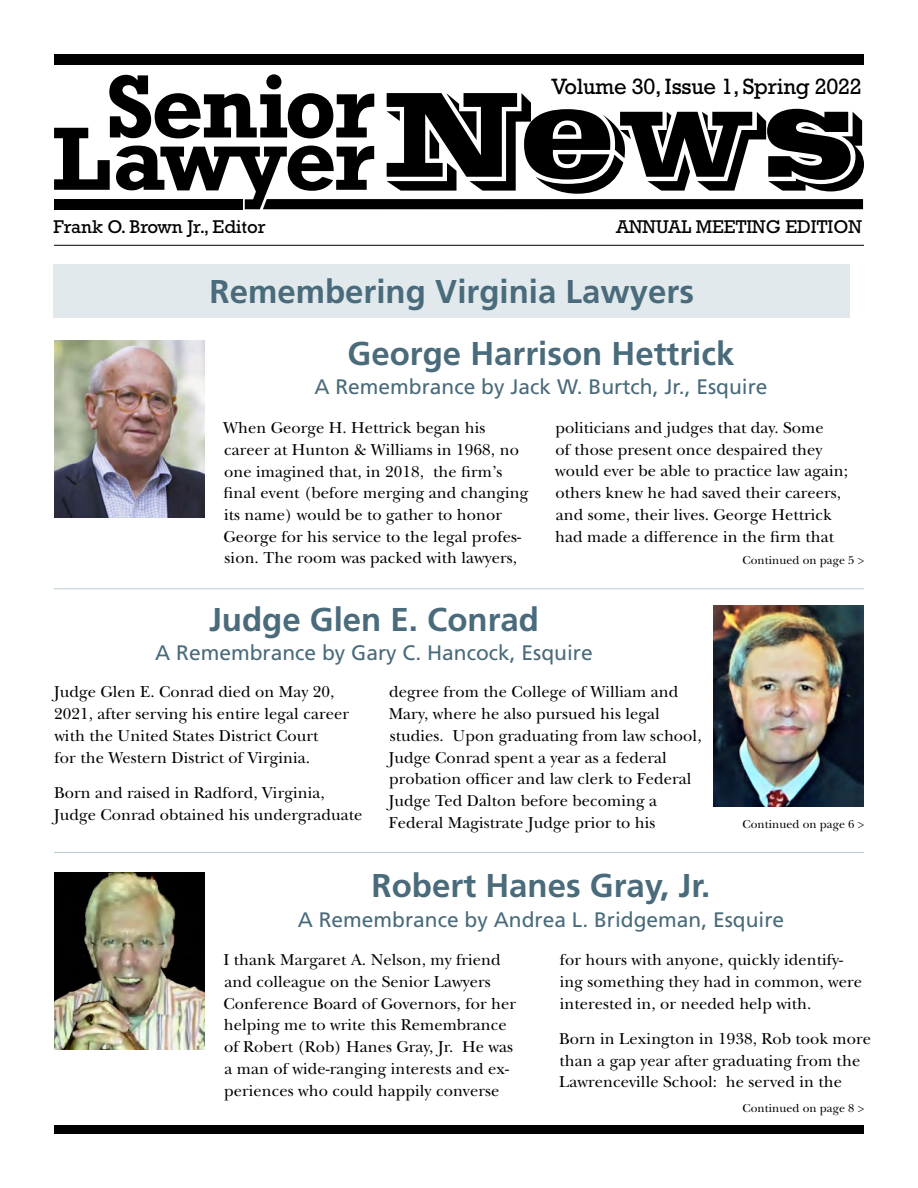
<style>
.page{position:relative;width:918px;height:1188px;background:#fff}
.page>*{position:absolute;margin:0;border:0;box-sizing:border-box;transform-origin:0 0}
.t1{font:700 33px "Frutiger LT Std";color:#4a6b7b}
.t2{font:22.5px "Rockwell Std";letter-spacing:-.01em;color:#000}
.t3{font:21px "Frutiger LT Std";color:#4a6b7b}
.t4{font:18.75px "Rockwell Std";color:#000}
.t5{font:16.5px/21.8px "New Baskerville Std";letter-spacing:.005em;color:#000}
.t6{font:12px "New Baskerville Std";letter-spacing:.005em;color:#000}
</style>
<div class="page">
<div style="left:54px;top:54px;width:809px;height:10px;background:#000"></div>
<svg style="left:54px;top:74px;width:810px;height:135px"></svg>
<div style="left:54px;top:1125px;width:810px;height:9px;background:#000"></div>
<hr style="left:54px;top:245px;width:810px;height:1px;background:#000">
<div style="left:54px;top:264px;width:796px;height:54px;background:#e1e9ed"></div>
<img style="left:54px;top:340px;width:150px;height:177px">
<img style="left:714px;top:606px;width:150px;height:200px">
<img style="left:54px;top:873px;width:150px;height:176px">
<hr style="left:54px;top:588px;width:810px;height:1px;background:#bbcbd5">
<hr style="left:54px;top:852px;width:810px;height:1px;background:#bbcbd5">
<p class="t4" style="left:54px;top:216px;width:214px">Frank O. Brown Jr., Editor</p>
<h2 class="t2" style="left:551px;top:73px;width:312px">Volume 30, Issue 1, Spring 2022</h2>
<p class="t4" style="left:616px;top:216px;width:247px">ANNUAL MEETING EDITION</p>
<h1 class="t1" style="left:210px;top:272px;width:486px">Remembering Virginia Lawyers</h1>
<h1 class="t1" style="left:348px;top:334px;width:388px">George Harrison Hettrick</h1>
<p class="t3" style="left:314px;top:375px;width:455px">A Remembrance by Jack W. Burtch, Jr., Esquire</p>
<p class="t5" style="left:223px;top:417px;width:307px">When George H. Hettrick began his career at Hunton &amp; Williams in 1968, no one imagined that, in 2018, the firm’s final event (before merging and changing its name) would be to gather to honor George for his service to the legal profes&shy;sion. The room was packed with lawyers,</p>
<p class="t5" style="left:555px;top:417px;width:294px">politicians and judges that day. Some<br>of those present once despaired they would ever be able to practice law again; others knew he had saved their careers, and some, their lives. George Hettrick had made a difference in the firm that</p>
<p class="t6" style="left:743px;top:554px;width:123px">Continued on page 5 &gt;</p>
<h1 class="t1" style="left:209px;top:600px;width:332px">Judge Glen E. Conrad</h1>
<p class="t3" style="left:155px;top:640px;width:439px">A Remembrance by Gary C. Hancock, Esquire</p>
<p class="t5" style="left:54px;top:681px;width:296px">Judge Glen E. Conrad died on May 20, 2021, after serving his entire legal career with the United States District Court<br>for the Western District of Virginia.</p>
<p class="t5" style="left:54px;top:782px;width:310px">Born and raised in Radford, Virginia,<br>Judge Conrad obtained his undergraduate</p>
<p class="t5" style="left:389px;top:681px;width:314px">degree from the College of William and Mary, where he also pursued his legal studies. Upon graduating from law school, Judge Conrad spent a year as a federal probation officer and law clerk to Federal Judge Ted Dalton before becoming a Federal Magistrate Judge prior to his</p>
<p class="t6" style="left:743px;top:817px;width:123px">Continued on page 6 &gt;</p>
<h1 class="t1" style="left:372px;top:866px;width:340px">Robert Hanes Gray, Jr.</h1>
<p class="t3" style="left:298px;top:907px;width:488px">A Remembrance by Andrea L. Bridgeman, Esquire</p>
<p class="t5" style="left:224px;top:949px;width:294px">I thank Margaret A. Nelson, my friend and colleague on the Senior Lawyers Conference Board of Governors, for her helping me to write this Remembrance of Robert (Rob) Hanes Gray, Jr. He was a man of wide-ranging interests and ex&shy;periences who could happily converse</p>
<p class="t5" style="left:560px;top:949px;width:304px">for hours with anyone, quickly identify&shy;ing something they had in common, were interested in, or needed help with.</p>
<p class="t5" style="left:559px;top:1028px;width:313px">Born in Lexington in 1938, Rob took more than a gap year after graduating from the<br>Lawrenceville School: he served in the</p>
<p class="t6" style="left:743px;top:1101px;width:123px">Continued on page 8 &gt;</p>
</div>
